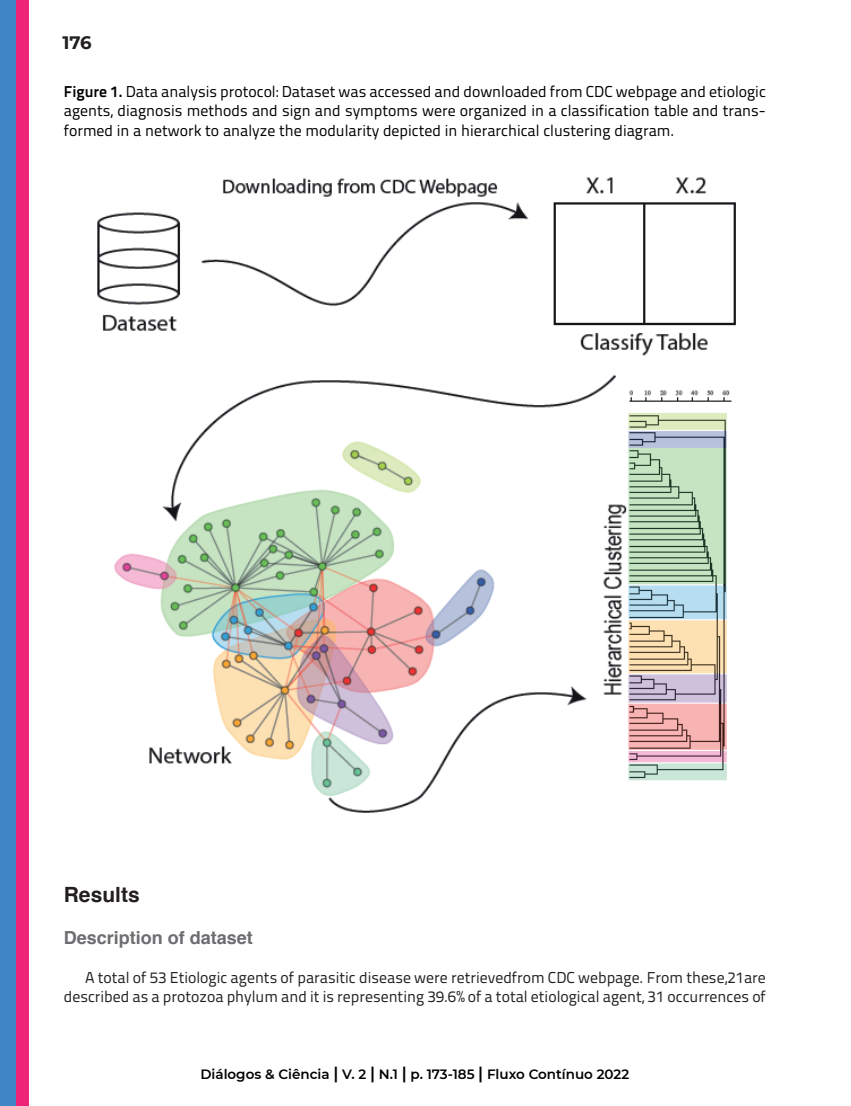
<style>
.page{position:relative;width:851px;height:1106px;background:#fff}
.page>*{position:absolute;margin:0;border:0;box-sizing:border-box;transform-origin:0 0}
.t1{font:700 21px "Helvetica";color:#231f20}
.t2{font:700 18px "Helvetica";color:#6c6d70}
.t3{font:700 18px "Montserrat";color:#231f20}
.t4{font:15.75px/19.5px "Titillium Text 22 L";color:#000001;text-align:justify}
.t5{font:15.75px/19.5px "Titillium Text 22 L";color:#231f20;text-align:right}
.t6{font:600 13.5px "Montserrat";color:#000}
.s1{font-weight:700}
.s2{font-size:16.5px}
</style>
<div class="page">
<div style="left:0;top:0;width:29px;height:1106px;background:#ee2479"></div>
<div style="left:0;top:0;width:16px;height:1106px;background:#3f86c7"></div>
<img style="left:97px;top:177px;width:639px;height:636px">
<p class="t3" style="left:62px;top:30px;width:31px">176</p>
<p class="t4" style="left:64px;top:81px;width:703px"><span class="s1">Figure 1.</span> Data analysis protocol: Dataset was accessed and downloaded from CDC webpage and etiologic agents, diagnosis methods and sign and symptoms were organized in a classification table and trans&shy;formed in a network to analyze the modularity depicted in hierarchical clustering diagram.</p>
<h1 class="t1" style="left:64px;top:878px;width:77px">Results</h1>
<p class="t2" style="left:64px;top:922px;width:191px">Description of dataset</p>
<p class="t5" style="left:64px;top:966px;width:703px">A total of 53 Etiologic agents of parasitic disease were retrievedfrom CDC webpage. From these,21are described as a protozoa phylum and it is representing 39.6% of a total etiological agent, 31 occurrences of</p>
<p class="t6" style="left:200px;top:1065px;width:430px">Diálogos &amp; Ciência <span class="s2">|</span> V. 2 <span class="s2">|</span> N.1 <span class="s2">|</span> p. 173-185 <span class="s2">|</span> Fluxo Contínuo 2022</p>
</div>
